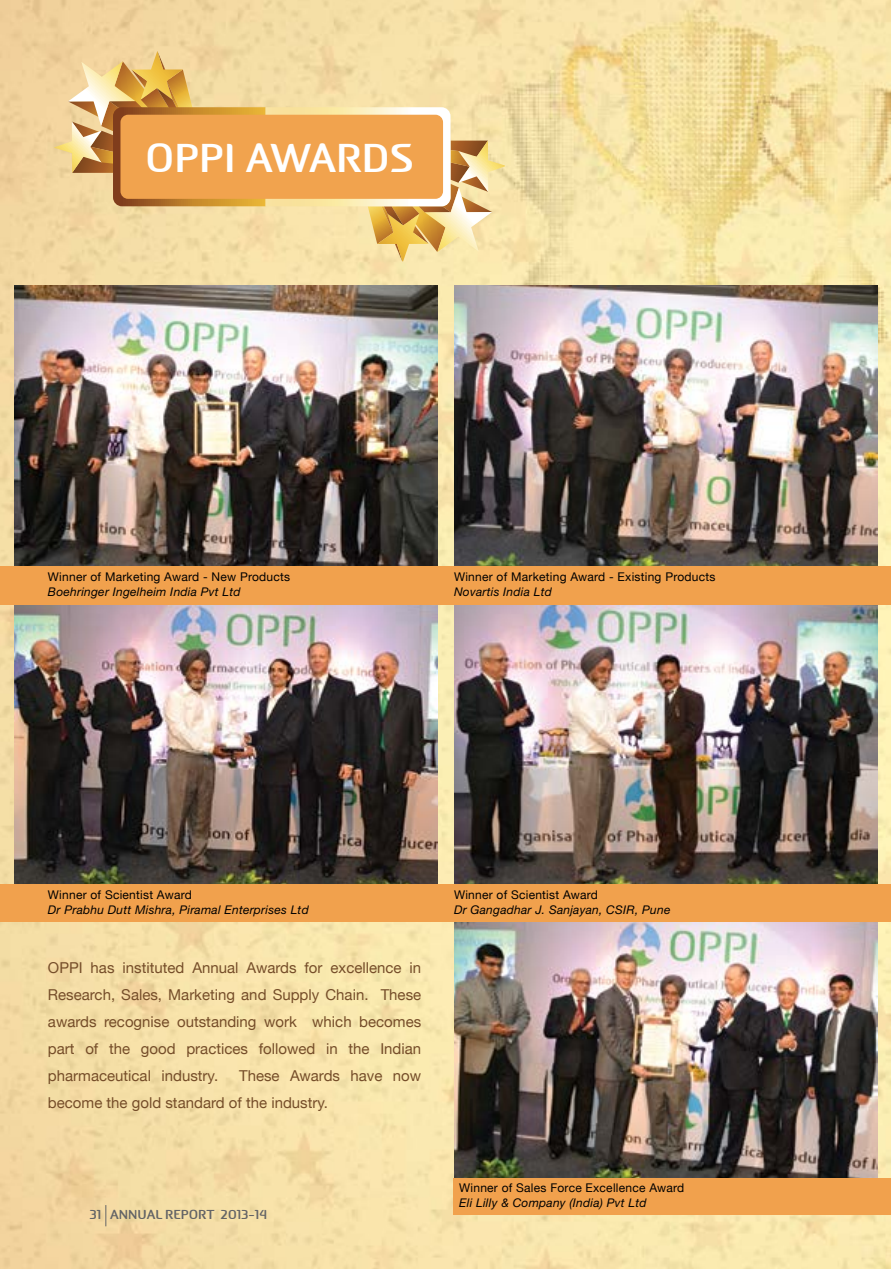
<style>
.page{position:relative;width:891px;height:1269px;background:#fff}
.page>*{position:absolute;margin:0;border:0;box-sizing:border-box;transform-origin:0 0}
.t1{font:41.85px "After Text";color:#fff}
.t2{font:15px/27px "Helvetica Neue LT";color:#754d29;text-align:justify}
.t3{font:13.5px "After Text";color:#636466}
.t4{font:12px "Helvetica Neue LT";letter-spacing:.02em;color:#000}
.t5{font:italic 12px "Helvetica Neue LT Pro";letter-spacing:.02em;color:#000}
</style>
<div class="page">
<img style="left:0;top:0;width:891px;height:1269px">
<img style="left:14px;top:286px;width:423px;height:280px">
<img style="left:454px;top:286px;width:423px;height:280px">
<img style="left:14px;top:605px;width:423px;height:279px">
<img style="left:454px;top:605px;width:423px;height:279px">
<img style="left:454px;top:922px;width:423px;height:256px">
<div style="left:453px;top:1179px;width:438px;height:36px;background:#f1a14d"></div>
<svg style="left:54px;top:51px;width:451px;height:210px;background:#ebcf93"></svg>
<img style="left:266px;top:107px;width:185px;height:99px">
<div style="left:120px;top:115px;width:323px;height:84px;background:#f1a34e;border-radius:8px"></div>
<div style="left:0;top:566px;width:891px;height:39px;background:#f1a14d"></div>
<div style="left:0;top:884px;width:891px;height:38px;background:#f1a14d"></div>
<svg style="left:105px;top:1205px;width:1px;height:21px"></svg>
<h1 class="t1" style="left:145px;top:135px;width:271px">OPPI AWARDS</h1>
<p class="t4" style="left:48px;top:569px;width:244px">Winner of Marketing Award - New Products</p>
<p class="t5" style="left:48px;top:585px;width:194px">Boehringer Ingelheim India Pvt Ltd</p>
<p class="t4" style="left:454px;top:569px;width:263px">Winner of Marketing Award - Existing Products</p>
<p class="t5" style="left:454px;top:585px;width:99px">Novartis India Ltd</p>
<p class="t4" style="left:48px;top:888px;width:145px">Winner of Scientist Award</p>
<p class="t5" style="left:48px;top:903px;width:262px">Dr Prabhu Dutt Mishra, Piramal Enterprises Ltd</p>
<p class="t2" style="left:48px;top:954px;width:375px">OPPI has instituted Annual Awards for excellence in Research, Sales, Marketing and Supply Chain. These awards recognise outstanding work which becomes part of the good practices followed in the Indian pharmaceutical industry.</p>
<p class="t2" style="left:48px;top:1062px;width:375px;text-indent:191px">These Awards have now become the gold standard of the industry.</p>
<p class="t3" style="left:90px;top:1207px;width:179px">31 ANNUAL REPORT 2013-14</p>
<p class="t4" style="left:454px;top:888px;width:145px">Winner of Scientist Award</p>
<p class="t5" style="left:454px;top:903px;width:218px">Dr Gangadhar J. Sanjayan, CSIR, Pune</p>
<p class="t4" style="left:459px;top:1181px;width:227px">Winner of Sales Force Excellence Award</p>
<p class="t5" style="left:459px;top:1196px;width:189px">Eli Lilly &amp; Company (India) Pvt Ltd</p>
</div>
